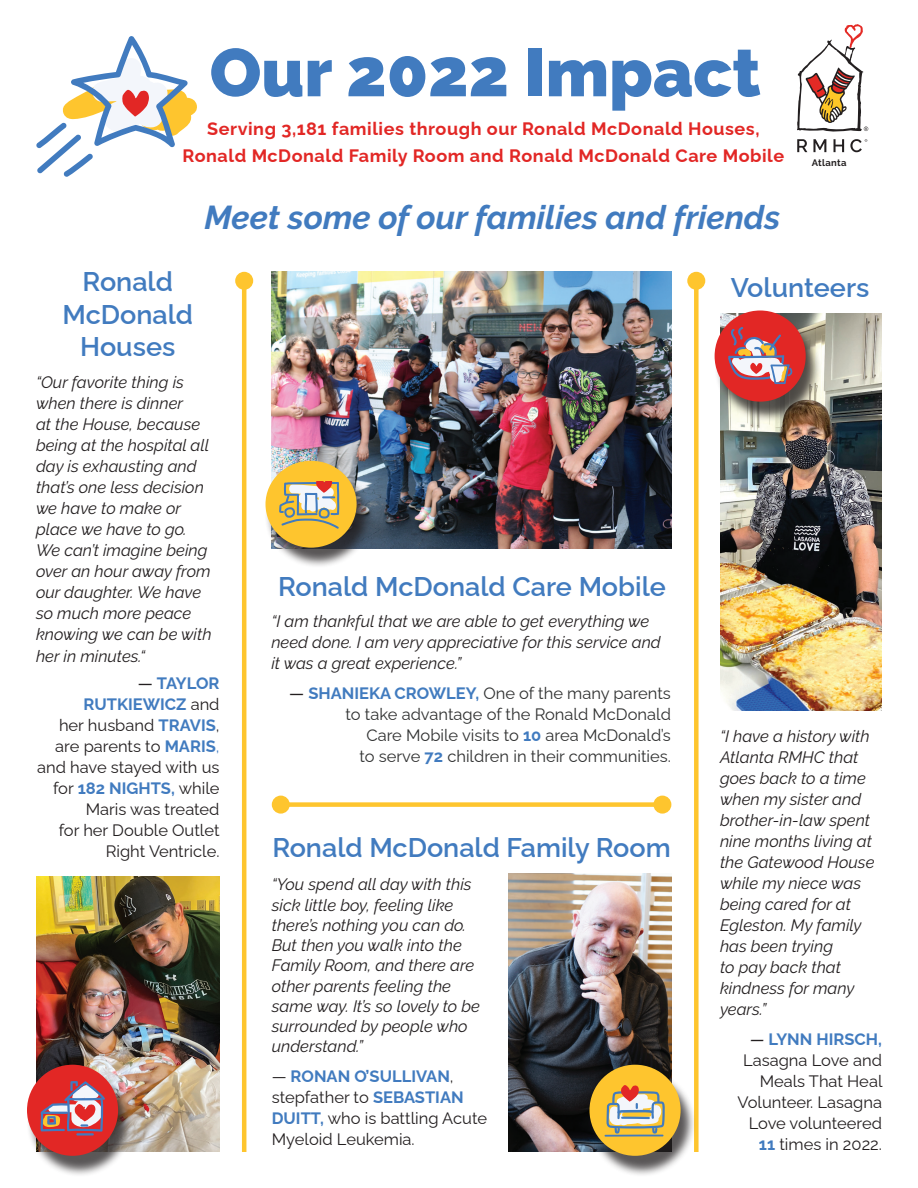
<style>
.page{position:relative;width:918px;height:1188px;background:#fff}
.page>*{position:absolute;margin:0;border:0;box-sizing:border-box;transform-origin:0 0}
.t1{font:900 67.5px "Raleway";color:#417bbf}
.t2{font:italic 700 33px "Raleway";color:#417bbf}
.t3{font:600 27px/32.4px "Raleway";color:#417bbf;text-align:center}
.t4{font:700 18px/27px "Raleway";letter-spacing:.03em;color:#e22725;text-align:center}
.t5{font:italic 16.5px/21px "Raleway";color:#231f20}
.t6{font:16.5px/21px "Raleway";color:#231f20;text-align:right}
.t7{font:16.5px/21px "Raleway";color:#313232;text-align:right}
.t8{font:700 9.45px "Raleway";letter-spacing:.035em;color:#231f20}
.s1{font-weight:500}
.s2{font-weight:700;color:#417bbf}
.s3{color:#417bbf}
.s4{font-weight:500;color:#231f20}
.s5{font-weight:500;font-style:italic}
</style>
<div class="page">
<div style="left:281px;top:802px;width:381px;height:5px;background:#fec52e"></div>
<div style="left:653px;top:796px;width:18px;height:18px;background:#fec52e;border-radius:50%"></div>
<div style="left:272px;top:796px;width:18px;height:18px;background:#fec52e;border-radius:50%"></div>
<hr style="left:242px;top:281px;width:4px;height:871px;background:#fec52e">
<div style="left:235px;top:272px;width:18px;height:18px;background:#fec52e;border-radius:50%"></div>
<div style="left:694px;top:281px;width:5px;height:871px;background:#fec52e"></div>
<div style="left:687px;top:272px;width:18px;height:18px;background:#fec52e;border-radius:50%"></div>
<img style="left:272px;top:272px;width:399px;height:277px">
<img style="left:508px;top:874px;width:163px;height:278px">
<div style="left:589px;top:1069px;width:107px;height:108px;background:#231f20;opacity:.75"></div>
<div style="left:590px;top:1065px;width:91px;height:91px;background:#fec52e;border-radius:50%"></div>
<svg style="left:605px;top:1085px;width:60px;height:52px"></svg>
<div style="left:265px;top:465px;width:107px;height:104px;background:#231f20;opacity:.75"></div>
<div style="left:266px;top:461px;width:91px;height:87px;background:#fec52e;border-radius:50%"></div>
<svg style="left:279px;top:481px;width:60px;height:48px"></svg>
<img style="left:36px;top:876px;width:184px;height:276px">
<div style="left:26px;top:1069px;width:108px;height:108px;background:#231f20;opacity:.75"></div>
<div style="left:27px;top:1065px;width:91px;height:91px;background:#e22725;border-radius:50%"></div>
<hr style="left:76px;top:1133px;width:18px;height:3px;background:#417bbf">
<svg style="left:40px;top:1081px;width:65px;height:51px"></svg>
<img style="left:720px;top:313px;width:162px;height:398px">
<div style="left:714px;top:315px;width:107px;height:108px;background:#231f20;opacity:.75"></div>
<div style="left:715px;top:311px;width:91px;height:91px;background:#e22725;border-radius:50%"></div>
<svg style="left:728px;top:327px;width:65px;height:57px"></svg>
<svg style="left:36px;top:36px;width:161px;height:141px"></svg>
<svg style="left:797px;top:139px;width:10px;height:13px"></svg>
<svg style="left:813px;top:139px;width:13px;height:13px"></svg>
<svg style="left:834px;top:139px;width:10px;height:13px"></svg>
<svg style="left:850px;top:139px;width:17px;height:13px"></svg>
<svg style="left:797px;top:24px;width:71px;height:108px"></svg>
<h1 class="t1" style="left:210px;top:21px;width:553px">Our 2022 Impact</h1>
<p class="t4" style="left:183px;top:113px;width:603px">Serving 3,181 families through our Ronald McDonald Houses,<br>Ronald McDonald Family Room and Ronald McDonald Care Mobile</p>
<h2 class="t2" style="left:204px;top:191px;width:577px">Meet some of our families and friends</h2>
<p class="t8" style="left:812px;top:157px;width:36px">Atlanta</p>
<h3 class="t3" style="left:63px;top:262px;width:132px">Ronald<br>McDonald<br>Houses</h3>
<p class="t5" style="left:36px;top:370px;width:177px">“Our favorite thing is when there is dinner<br>at the House, because being at the hospital all day is exhausting and that’s one less decision we have to make or place we have to go.<br>We can’t imagine being over an hour away from our daughter. We have so much more peace knowing we can be with her in minutes.“</p>
<p class="t6" style="left:37px;top:671px;width:184px"><span class="s1">—</span> <span class="s2">TAYLOR<br>RUTKIEWICZ</span> and<br>her husband <span class="s2">TRAVIS</span>, are parents to <span class="s2">MARIS</span><span class="s3">, </span>and have stayed with us for <span class="s2">182 NIGHTS,</span> while<br>Maris was treated<br>for her Double Outlet<br>Right Ventricle.</p>
<h3 class="t3" style="left:731px;top:268px;width:140px">Volunteers</h3>
<h3 class="t3" style="left:278px;top:567px;width:389px">Ronald McDonald Care Mobile</h3>
<p class="t5" style="left:271px;top:609px;width:391px">“I am thankful that we are able to get everything we need done. I am very appreciative for this service and it was a great experience.”</p>
<p class="t7" style="left:289px;top:681px;width:383px"><span class="s4">—</span> <span class="s2">SHANIEKA CROWLEY,</span> One of the many parents to take advantage of the Ronald McDonald<br>Care Mobile visits to <span class="s2">10</span> area McDonald’s<br>to serve <span class="s2">72</span> children in their communities.</p>
<h3 class="t3" style="left:272px;top:829px;width:400px">Ronald McDonald Family Room</h3>
<p class="t5" style="left:272px;top:873px;width:210px;line-height:20.2px">“You spend all day with this sick little boy, feeling like there’s nothing you can do.<br>But then you walk into the<br>Family Room, and there are other parents feeling the same way. It’s so lovely to be surrounded by people who understand.”</p>
<p class="t6" style="left:272px;top:1064px;width:217px;text-align:left">— <span class="s2">RONAN O’SULLIVAN</span>, stepfather to <span class="s2">SEBASTIAN<br>DUITT,</span> who is battling Acute<br>Myeloid Leukemia.</p>
<p class="t5" style="left:720px;top:724px;width:156px">“I have a history with<br>Atlanta RMHC that goes back to a time when my sister and brother-in-law spent nine months living at the Gatewood House while my niece was being cared for at<br>Egleston. My family has been trying<br>to pay back that kindness for many years.”</p>
<p class="t6" style="left:738px;top:1027px;width:146px"><span class="s5">—</span> <span class="s2">LYNN HIRSCH,<br></span>Lasagna Love and<br>Meals That Heal<br>Volunteer. Lasagna<br>Love volunteered<br><span class="s2">11</span> times in 2022.</p>
</div>
